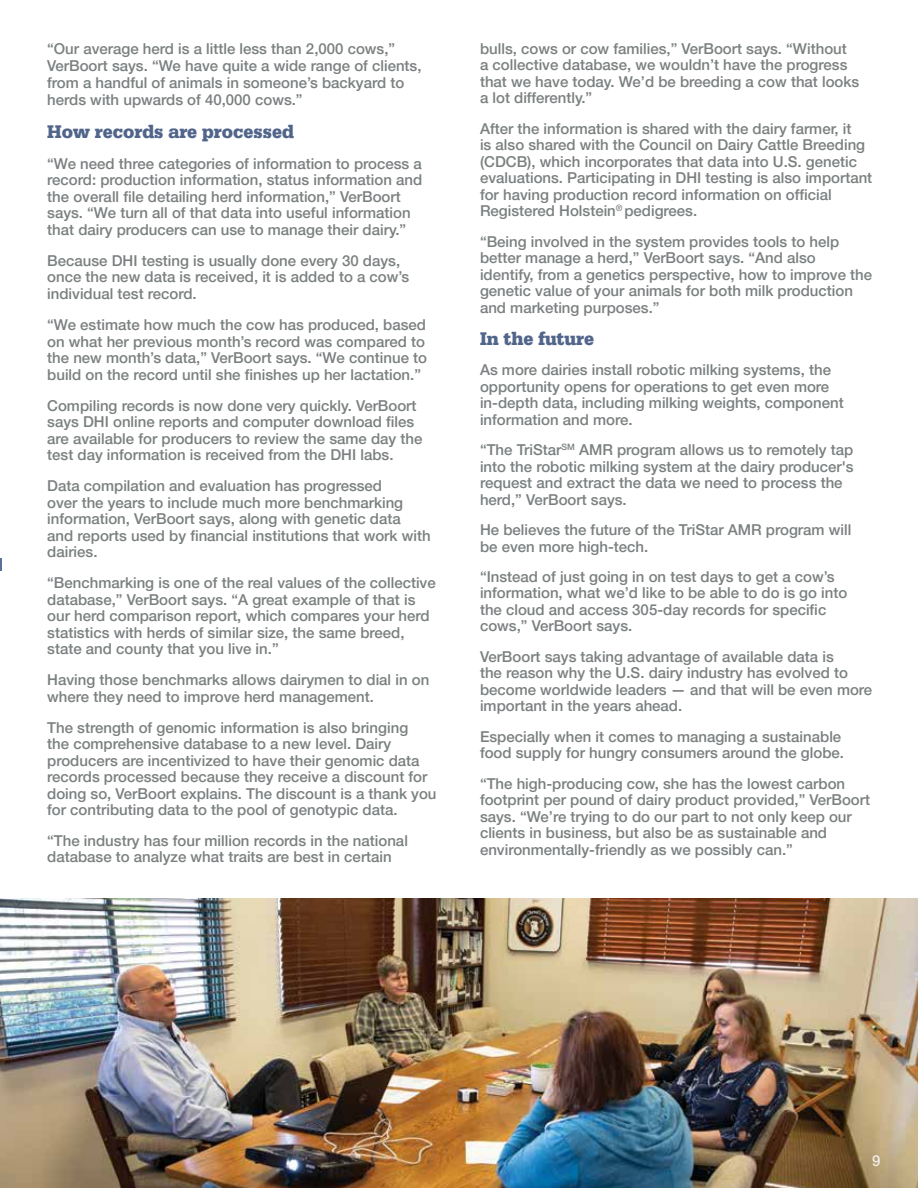
<style>
.page{position:relative;width:918px;height:1188px;background:#fff}
.page>*{position:absolute;margin:0;border:0;box-sizing:border-box;transform-origin:0 0}
.t1{font:700 18px "Serifa BQ";color:#51658b;scale:.95 1}
.t2{font:500 15px/16.5px "Helvetica Neue LT Pro";color:#7a7f7f}
.t3{font:500 15px "Helvetica Neue LT Pro";color:#fff}
</style>
<div class="page">
<svg style="left:0;top:559px;width:2px;height:12px"></svg>
<img style="left:0;top:899px;width:918px;height:289px">
<p class="t2" style="left:47px;top:40px;width:376px;line-height:17.1px">“Our average herd is a little less than 2,000 cows,” VerBoort says. “We have quite a wide range of clients, from a handful of animals in someone’s backyard to herds with upwards of 40,000 cows.”</p>
<p class="t1" style="left:47px;top:120px;width:261px">How records are processed</p>
<p class="t2" style="left:47px;top:155px;width:377px">“We need three categories of information to process a record: production information, status information and the overall file detailing herd information,” VerBoort says. “We turn all of that data into useful information that dairy producers can use to manage their dairy.”</p>
<p class="t2" style="left:47px;top:252px;width:364px">Because DHI testing is usually done every 30 days, once the new data is received, it is added to a cow’s individual test record.</p>
<p class="t2" style="left:47px;top:316px;width:381px">“We estimate how much the cow has produced, based on what her previous month’s record was compared to the new month’s data,” VerBoort says. “We continue to build on the record until she finishes up her lactation.”</p>
<p class="t2" style="left:47px;top:397px;width:377px">Compiling records is now done very quickly. VerBoort says DHI online reports and computer download files are available for producers to review the same day the test day information is received from the DHI labs.</p>
<p class="t2" style="left:47px;top:477px;width:385px">Data compilation and evaluation has progressed<br>over the years to include much more benchmarking information, VerBoort says, along with genetic data<br>and reports used by financial institutions that work with dairies.</p>
<p class="t2" style="left:47px;top:575px;width:390px">“Benchmarking is one of the real values of the collective database,” VerBoort says. “A great example of that is our herd comparison report, which compares your herd statistics with herds of similar size, the same breed, state and county that you live in.”</p>
<p class="t2" style="left:47px;top:672px;width:384px">Having those benchmarks allows dairymen to dial in on where they need to improve herd management.</p>
<p class="t2" style="left:47px;top:719px;width:391px">The strength of genomic information is also bringing<br>the comprehensive database to a new level. Dairy producers are incentivized to have their genomic data records processed because they receive a discount for doing so, VerBoort explains. The discount is a thank you for contributing data to the pool of genotypic data.</p>
<p class="t2" style="left:47px;top:832px;width:362px">“The industry has four million records in the national database to analyze what traits are best in certain</p>
<p class="t2" style="left:480px;top:40px;width:381px">bulls, cows or cow families,” VerBoort says. “Without<br>a collective database, we wouldn’t have the progress that we have today. We’d be breeding a cow that looks a lot differently.”</p>
<p class="t2" style="left:480px;top:120px;width:394px">After the information is shared with the dairy farmer, it<br>is also shared with the Council on Dairy Cattle Breeding (CDCB), which incorporates that data into U.S. genetic evaluations. Participating in DHI testing is also important for having production record information on official Registered Holstein<sup>®</sup> pedigrees.</p>
<p class="t2" style="left:480px;top:233px;width:394px">“Being involved in the system provides tools to help better manage a herd,” VerBoort says. “And also identify, from a genetics perspective, how to improve the genetic value of your animals for both milk production and marketing purposes.”</p>
<p class="t1" style="left:480px;top:327px;width:121px">In the future</p>
<p class="t2" style="left:480px;top:361px;width:365px">As more dairies install robotic milking systems, the opportunity opens for operations to get even more in-depth data, including milking weights, component information and more.</p>
<p class="t2" style="left:480px;top:441px;width:375px">“The TriStar<sup>SM</sup> AMR program allows us to remotely tap into the robotic milking system at the dairy producer's request and extract the data we need to process the herd,” VerBoort says.</p>
<p class="t2" style="left:480px;top:521px;width:373px">He believes the future of the TriStar AMR program will be even more high-tech.</p>
<p class="t2" style="left:480px;top:568px;width:369px">“Instead of just going in on test days to get a cow’s information, what we’d like to be able to do is go into the cloud and access 305-day records for specific cows,” VerBoort says.</p>
<p class="t2" style="left:480px;top:648px;width:394px">VerBoort says taking advantage of available data is<br>the reason why the U.S. dairy industry has evolved to become worldwide leaders — and that will be even more important in the years ahead.</p>
<p class="t2" style="left:480px;top:728px;width:366px">Especially when it comes to managing a sustainable food supply for hungry consumers around the globe.</p>
<p class="t2" style="left:480px;top:775px;width:392px">“The high-producing cow, she has the lowest carbon footprint per pound of dairy product provided,” VerBoort says. “We’re trying to do our part to not only keep our clients in business, but also be as sustainable and environmentally-friendly as we possibly can.”</p>
<p class="t3" style="left:872px;top:1152px;width:10px">9</p>
</div>
